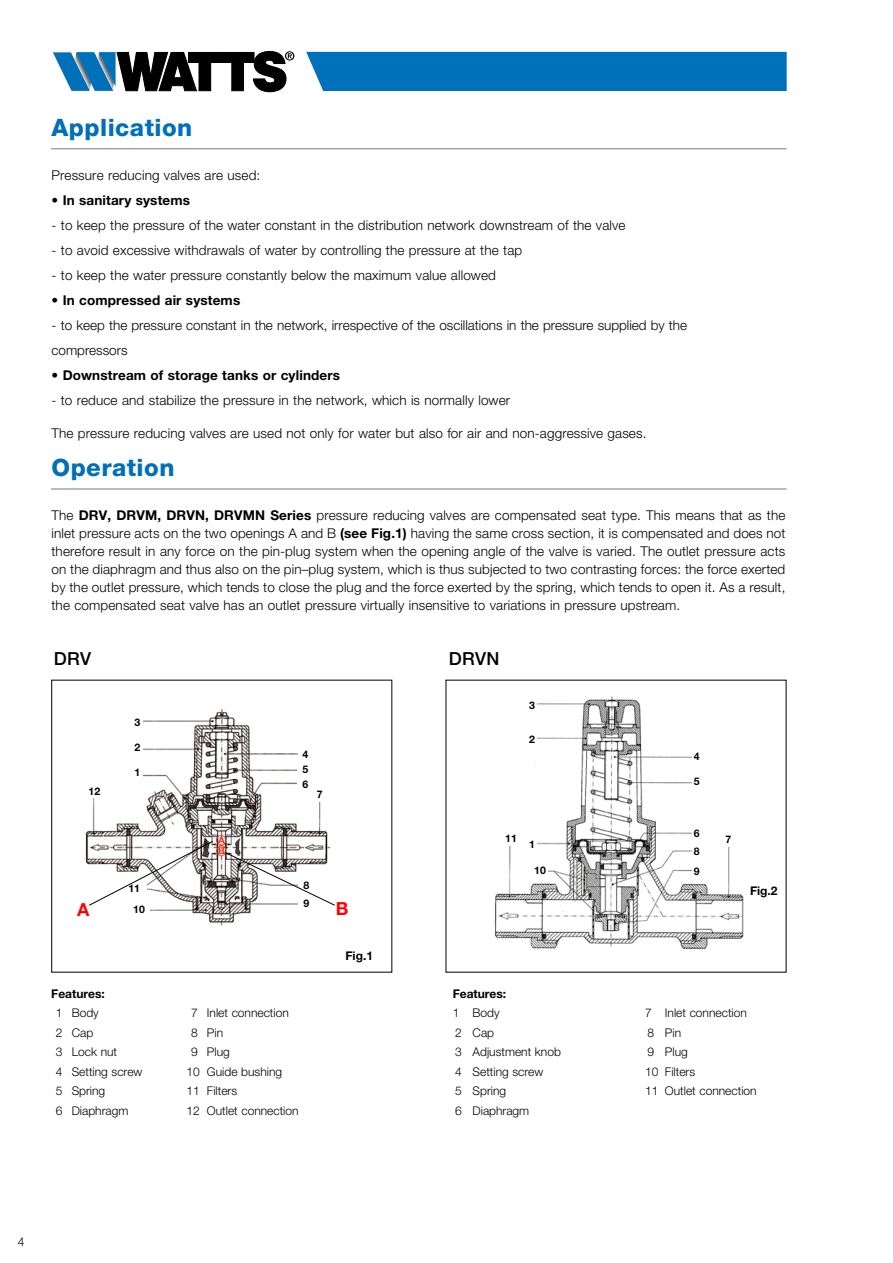
<style>
.page{position:relative;width:893px;height:1263px;background:#fff}
.page>*{position:absolute;margin:0;border:0;box-sizing:border-box;transform-origin:0 0}
.t1{font:800 24px "Helvetica Neue LT Std";letter-spacing:.02em;color:#0070ba}
.t2{font:500 18px "Helvetica Neue LT Std";letter-spacing:.02em;color:#000}
.t3{font:700 18px "Helvetica Neue LT Std";color:#f00}
.t4{font:300 13.5px/18px "Helvetica Neue LT Std";letter-spacing:.01em;color:#000}
.t5{font:700 13.5px "Helvetica Neue LT Std";letter-spacing:.01em;color:#000}
.t6{font:300 12px/19.5px "Helvetica Neue LT Std";color:#000}
.t7{font:700 12px "Helvetica Neue LT Std";color:#000}
.t8{font:700 10.5px/18.3px "Helvetica Neue LT Std";color:#000}
.s1{font-weight:300}
.s2{font-weight:700}
</style>
<div class="page">
<svg style="left:53px;top:51px;width:241px;height:41px"></svg>
<div style="left:306px;top:52px;width:481px;height:39px;background:#0072bb"></div>
<img style="left:495px;top:696px;width:249px;height:253px">
<div style="left:523px;top:837px;width:14px;height:14px;background:#fff"></div>
<div style="left:516px;top:863px;width:31px;height:15px;background:#fff"></div>
<div style="left:499px;top:831px;width:19px;height:14px;background:#fff"></div>
<div style="left:523px;top:732px;width:14px;height:14px;background:#fff"></div>
<div style="left:523px;top:698px;width:14px;height:14px;background:#fff"></div>
<div style="left:692px;top:749px;width:14px;height:14px;background:#fff"></div>
<div style="left:692px;top:775px;width:14px;height:14px;background:#fff"></div>
<div style="left:692px;top:826px;width:14px;height:14px;background:#fff"></div>
<div style="left:692px;top:844px;width:14px;height:14px;background:#fff"></div>
<div style="left:692px;top:864px;width:14px;height:14px;background:#fff"></div>
<div style="left:724px;top:832px;width:14px;height:15px;background:#fff"></div>
<img style="left:85px;top:709px;width:246px;height:217px">
<div style="left:132px;top:716px;width:10px;height:13px;background:#fff"></div>
<div style="left:132px;top:741px;width:10px;height:13px;background:#fff"></div>
<div style="left:132px;top:765px;width:10px;height:14px;background:#fff"></div>
<div style="left:81px;top:784px;width:27px;height:14px;background:#fff"></div>
<div style="left:129px;top:902px;width:20px;height:14px;background:#fff"></div>
<div style="left:299px;top:896px;width:15px;height:14px;background:#fff"></div>
<div style="left:298px;top:777px;width:15px;height:14px;background:#fff"></div>
<div style="left:298px;top:762px;width:15px;height:14px;background:#fff"></div>
<div style="left:298px;top:747px;width:14px;height:14px;background:#fff"></div>
<div style="left:312px;top:788px;width:15px;height:13px;background:#fff"></div>
<svg style="left:88px;top:840px;width:126px;height:66px"></svg>
<svg style="left:224px;top:851px;width:111px;height:55px"></svg>
<hr style="left:51px;top:148px;width:736px;height:1px;background:#797979">
<hr style="left:51px;top:489px;width:736px;height:1px;background:#797979">
<h1 class="t1" style="left:52px;top:113px;width:142px">Application</h1>
<p class="t4" style="left:52px;top:166px;width:210px">Pressure reducing valves are used:</p>
<p class="t5" style="left:52px;top:192px;width:140px"><span class="s1">•</span> In sanitary systems</p>
<p class="t4" style="left:52px;top:216px;width:575px">- to keep the pressure of the water constant in the distribution network downstream of the valve</p>
<p class="t4" style="left:52px;top:241px;width:472px">- to avoid excessive withdrawals of water by controlling the pressure at the tap</p>
<p class="t4" style="left:52px;top:266px;width:446px">- to keep the water pressure constantly below the maximum value allowed</p>
<p class="t5" style="left:52px;top:292px;width:190px"><span class="s1">•</span> In compressed air systems</p>
<p class="t4" style="left:52px;top:312px;width:637px;line-height:25px">- to keep the pressure constant in the network, irrespective of the oscillations in the pressure supplied by the compressors</p>
<p class="t5" style="left:52px;top:367px;width:290px"><span class="s1">•</span> Downstream of storage tanks or cylinders</p>
<p class="t4" style="left:52px;top:391px;width:460px">- to reduce and stabilize the pressure in the network, which is normally lower</p>
<p class="t4" style="left:52px;top:424px;width:596px">The pressure reducing valves are used not only for water but also for air and non-aggressive gases.</p>
<h1 class="t1" style="left:52px;top:454px;width:124px">Operation</h1>
<p class="t4" style="left:52px;top:506px;width:735px;text-align:justify">The <span class="s2">DRV, DRVM, DRVN, DRVMN Series</span> pressure reducing valves are compensated seat type. This means that as the inlet pressure acts on the two openings A and B <span class="s2">(see Fig.1)</span> having the same cross section, it is compensated and does not therefore result in any force on the pin-plug system when the opening angle of the valve is varied. The outlet pressure acts on the diaphragm and thus also on the pin–plug system, which is thus subjected to two contrasting forces: the force exerted by the outlet pressure, which tends to close the plug and the force exerted by the spring, which tends to open it. As a result, the compensated seat valve has an outlet pressure virtually insensitive to variations in pressure upstream.</p>
<h2 class="t2" style="left:54px;top:647px;width:39px">DRV</h2>
<h2 class="t2" style="left:449px;top:647px;width:52px">DRVN</h2>
<p class="t8" style="left:89px;top:782px;width:13px">12</p>
<p class="t8" style="left:134px;top:713px;width:7px">3</p>
<p class="t8" style="left:134px;top:738px;width:7px">2</p>
<p class="t8" style="left:134px;top:762px;width:7px">1</p>
<p class="t8" style="left:302px;top:745px;width:7px">4</p>
<p class="t8" style="left:302px;top:760px;width:7px">5</p>
<p class="t8" style="left:302px;top:775px;width:7px">6</p>
<p class="t8" style="left:317px;top:785px;width:7px">7</p>
<p class="t8" style="left:303px;top:876px;width:7px">8</p>
<p class="t8" style="left:128px;top:878px;width:18px;line-height:20.1px;text-align:center">11<br>10</p>
<p class="t8" style="left:303px;top:894px;width:7px">9</p>
<h2 class="t3" style="left:77px;top:898px;width:14px">A</h2>
<h2 class="t3" style="left:336px;top:897px;width:14px">B</h2>
<p class="t7" style="left:51px;top:986px;width:55px">Features:</p>
<p class="t6" style="left:56px;top:1003px;width:88px">1 Body<br>2 Cap<br>3 Lock nut<br>4 Setting screw<br>5 Spring<br>6 Diaphragm</p>
<p class="t6" style="left:191px;top:1003px;width:99px">7 Inlet connection</p>
<p class="t6" style="left:191px;top:1022px;width:33px">8 Pin</p>
<p class="t6" style="left:191px;top:1042px;width:40px">9 Plug</p>
<p class="t6" style="left:186px;top:1061px;width:97px">10 Guide bushing</p>
<p class="t6" style="left:186px;top:1081px;width:52px">11 Filters</p>
<p class="t6" style="left:186px;top:1100px;width:114px">12 Outlet connection</p>
<p class="t7" style="left:345px;top:948px;width:29px">Fig.1</p>
<p class="t8" style="left:529px;top:696px;width:7px">3</p>
<p class="t8" style="left:529px;top:730px;width:7px">2</p>
<p class="t8" style="left:505px;top:829px;width:13px">11</p>
<p class="t8" style="left:529px;top:835px;width:7px">1</p>
<p class="t8" style="left:534px;top:861px;width:13px">10</p>
<p class="t8" style="left:694px;top:746px;width:7px">4</p>
<p class="t8" style="left:694px;top:772px;width:7px">5</p>
<p class="t8" style="left:694px;top:824px;width:7px">6<br>8</p>
<p class="t8" style="left:694px;top:862px;width:7px">9</p>
<p class="t8" style="left:725px;top:830px;width:7px">7</p>
<p class="t7" style="left:750px;top:883px;width:29px">Fig.2</p>
<p class="t7" style="left:453px;top:986px;width:55px">Features:</p>
<p class="t6" style="left:453px;top:1003px;width:110px">1 Body<br>2 Cap<br>3 Adjustment knob<br>4 Setting screw<br>5 Spring<br>6 Diaphragm</p>
<p class="t6" style="left:645px;top:1003px;width:113px">7 Inlet connection<br>8 Pin<br>9 Plug<br>10 Filters<br>11 Outlet connection</p>
<p class="t6" style="left:18px;top:1232px;width:8px">4</p>
</div>
